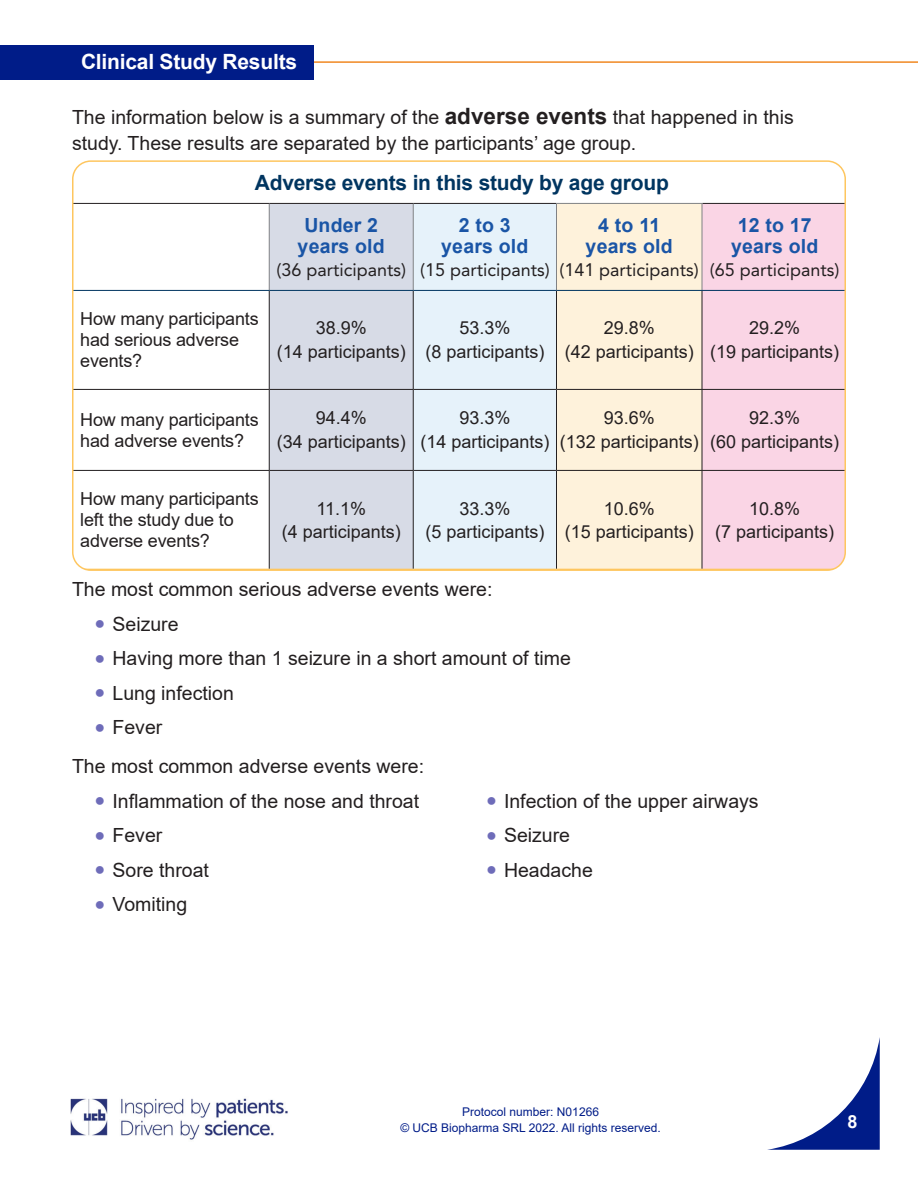
<style>
.page{position:relative;width:918px;height:1188px;background:#fff}
.page>*{position:absolute;margin:0;border:0;box-sizing:border-box;transform-origin:0 0}
.t1{font:700 21px "Arial";letter-spacing:-.01em;color:#003560}
.t2{font:700 21px "Arial";letter-spacing:-.01em;color:#fff}
.UCB-Body_Copy{font:19.5px/25.5px "Arial";color:#231f20}
.t3{font:700 19.5px/21px "Arial";letter-spacing:.01em;color:#1a55a6;text-align:center}
.t4{font:18px/24px "Arial";color:#231f20;text-align:center}
.t5{font:18px "Avenir LT Std";color:#231f20}
.t6{font:700 18px "Arial";color:#fff}
.t7{font:12px/16.5px "Arial";color:#001c88;text-align:center}
.s1{font-weight:700;font-size:22.5px}
.s2{font-size:18px;color:#6e6cb9}
</style>
<div class="page">
<img style="left:70px;top:1098px;width:218px;height:42px">
<svg style="left:767px;top:1037px;width:113px;height:113px"></svg>
<hr style="left:310px;top:61px;width:608px;height:2px;background:#f08821">
<div style="left:0;top:45px;width:314px;height:34px;background:#001c88"></div>
<div style="left:270px;top:204px;width:143px;height:364px;background:#d7dbe6"></div>
<div style="left:414px;top:204px;width:142px;height:364px;background:#e6f2fa"></div>
<div style="left:557px;top:204px;width:145px;height:364px;background:#fef2db"></div>
<div style="left:703px;top:204px;width:142px;height:364px;background:#fad5e5"></div>
<hr style="left:73px;top:569px;width:196px;height:1px;background:#fec65f">
<hr style="left:702px;top:569px;width:143px;height:1px;background:#fec65f">
<hr style="left:73px;top:203px;width:196px;height:1px;background:#231f20">
<hr style="left:269px;top:203px;width:144px;height:1px;background:#231f20">
<hr style="left:413px;top:203px;width:143px;height:1px;background:#231f20">
<hr style="left:702px;top:203px;width:143px;height:1px;background:#231f20">
<hr style="left:269px;top:291px;width:1px;height:98px;background:#231f20">
<hr style="left:413px;top:291px;width:1px;height:98px;background:#231f20">
<hr style="left:556px;top:291px;width:1px;height:98px;background:#231f20">
<hr style="left:702px;top:291px;width:1px;height:98px;background:#231f20">
<hr style="left:73px;top:389px;width:196px;height:1px;background:#231f20">
<hr style="left:269px;top:389px;width:144px;height:1px;background:#231f20">
<hr style="left:269px;top:390px;width:1px;height:80px;background:#231f20">
<hr style="left:413px;top:389px;width:143px;height:1px;background:#231f20">
<hr style="left:413px;top:390px;width:1px;height:80px;background:#231f20">
<hr style="left:556px;top:389px;width:146px;height:1px;background:#231f20">
<hr style="left:556px;top:390px;width:1px;height:80px;background:#231f20">
<hr style="left:702px;top:389px;width:143px;height:1px;background:#231f20">
<hr style="left:702px;top:390px;width:1px;height:80px;background:#231f20">
<hr style="left:73px;top:470px;width:196px;height:1px;background:#231f20">
<hr style="left:269px;top:470px;width:144px;height:1px;background:#231f20">
<hr style="left:269px;top:471px;width:1px;height:98px;background:#231f20">
<hr style="left:413px;top:470px;width:143px;height:1px;background:#231f20">
<hr style="left:413px;top:471px;width:1px;height:98px;background:#231f20">
<hr style="left:556px;top:470px;width:146px;height:1px;background:#231f20">
<hr style="left:556px;top:471px;width:1px;height:98px;background:#231f20">
<hr style="left:702px;top:470px;width:143px;height:1px;background:#231f20">
<hr style="left:702px;top:471px;width:1px;height:98px;background:#231f20">
<hr style="left:269px;top:204px;width:1px;height:86px;background:#808285">
<hr style="left:413px;top:204px;width:1px;height:86px;background:#808285">
<hr style="left:556px;top:203px;width:146px;height:1px;background:#808285">
<hr style="left:556px;top:204px;width:1px;height:86px;background:#808285">
<hr style="left:702px;top:204px;width:1px;height:86px;background:#808285">
<hr style="left:73px;top:290px;width:196px;height:1px;background:#003560">
<hr style="left:269px;top:290px;width:144px;height:1px;background:#003560">
<hr style="left:413px;top:290px;width:143px;height:1px;background:#003560">
<hr style="left:556px;top:290px;width:146px;height:1px;background:#003560">
<hr style="left:702px;top:290px;width:143px;height:1px;background:#003560">
<div style="left:72px;top:160px;width:774px;height:411px;border:2px solid #fec65f;border-radius:18px"></div>
<p class="t2" style="left:81px;top:47px;width:218px">Clinical Study Results</p>
<p class="UCB-Body_Copy" style="left:72px;top:105px;width:723px">The information below is a summary of the <span class="s1">adverse events</span> that happened in this study. These results are separated by the participants’ age group.</p>
<p class="t1" style="left:255px;top:168px;width:416px">Adverse events in this study by age group</p>
<p class="t3" style="left:298px;top:215px;width:89px">Under 2 years old</p>
<p class="t5" style="left:276px;top:259px;width:131px">(36 participants)</p>
<p class="t3" style="left:441px;top:215px;width:89px">2 to 3 years old</p>
<p class="t5" style="left:420px;top:259px;width:131px">(15 participants)</p>
<p class="t3" style="left:586px;top:215px;width:89px">4 to 11 years old</p>
<p class="t5" style="left:560px;top:259px;width:141px">(141 participants)</p>
<p class="t3" style="left:731px;top:215px;width:89px">12 to 17 years old</p>
<p class="t5" style="left:710px;top:259px;width:131px">(65 participants)</p>
<p class="t4" style="left:80px;top:309px;width:180px;line-height:21px;text-align:left">How many participants had serious adverse events?</p>
<p class="t4" style="left:277px;top:316px;width:131px">38.9%<br>(14 participants)</p>
<p class="t4" style="left:425px;top:316px;width:121px">53.3%<br>(8 participants)</p>
<p class="t4" style="left:565px;top:316px;width:131px">29.8%<br>(42 participants)</p>
<p class="t4" style="left:710px;top:316px;width:131px">29.2%<br>(19 participants)</p>
<p class="t4" style="left:80px;top:409px;width:180px;line-height:21px;text-align:left">How many participants had adverse events?</p>
<p class="t4" style="left:277px;top:406px;width:131px">94.4%<br>(34 participants)</p>
<p class="t4" style="left:420px;top:406px;width:131px">93.3%<br>(14 participants)</p>
<p class="t4" style="left:560px;top:406px;width:141px">93.6%<br>(132 participants)</p>
<p class="t4" style="left:710px;top:406px;width:131px">92.3%<br>(60 participants)</p>
<p class="t4" style="left:80px;top:489px;width:180px;line-height:21px;text-align:left">How many participants left the study due to adverse events?</p>
<p class="t4" style="left:282px;top:496px;width:121px">11.1%<br>(4 participants)</p>
<p class="t4" style="left:425px;top:496px;width:121px">33.3%<br>(5 participants)</p>
<p class="t4" style="left:565px;top:496px;width:131px">10.6%<br>(15 participants)</p>
<p class="t4" style="left:715px;top:496px;width:121px">10.8%<br>(7 participants)</p>
<p class="UCB-Body_Copy" style="left:72px;top:577px;width:422px">The most common serious adverse events were:</p>
<p class="UCB-Body_Copy" style="left:94px;top:611px;width:86px"><span class="s2">●</span> Seizure</p>
<p class="UCB-Body_Copy" style="left:94px;top:646px;width:478px"><span class="s2">●</span> Having more than 1 seizure in a short amount of time</p>
<p class="UCB-Body_Copy" style="left:94px;top:680px;width:141px"><span class="s2">●</span> Lung infection</p>
<p class="UCB-Body_Copy" style="left:94px;top:715px;width:69px"><span class="s2">●</span> Fever</p>
<p class="UCB-Body_Copy" style="left:72px;top:754px;width:354px">The most common adverse events were:</p>
<p class="UCB-Body_Copy" style="left:94px;top:788px;width:326px"><span class="s2">●</span> Inflammation of the nose and throat</p>
<p class="UCB-Body_Copy" style="left:94px;top:823px;width:69px"><span class="s2">●</span> Fever</p>
<p class="UCB-Body_Copy" style="left:94px;top:857px;width:116px"><span class="s2">●</span> Sore throat</p>
<p class="UCB-Body_Copy" style="left:486px;top:788px;width:274px"><span class="s2">●</span> Infection of the upper airways</p>
<p class="UCB-Body_Copy" style="left:486px;top:823px;width:86px"><span class="s2">●</span> Seizure</p>
<p class="UCB-Body_Copy" style="left:486px;top:857px;width:108px"><span class="s2">●</span> Headache</p>
<p class="UCB-Body_Copy" style="left:94px;top:892px;width:94px"><span class="s2">●</span> Vomiting</p>
<p class="t7" style="left:400px;top:1103px;width:262px">Protocol number: N01266<br>© UCB Biopharma SRL 2022. All rights reserved.</p>
<p class="t6" style="left:847px;top:1109px;width:12px">8</p>
</div>
